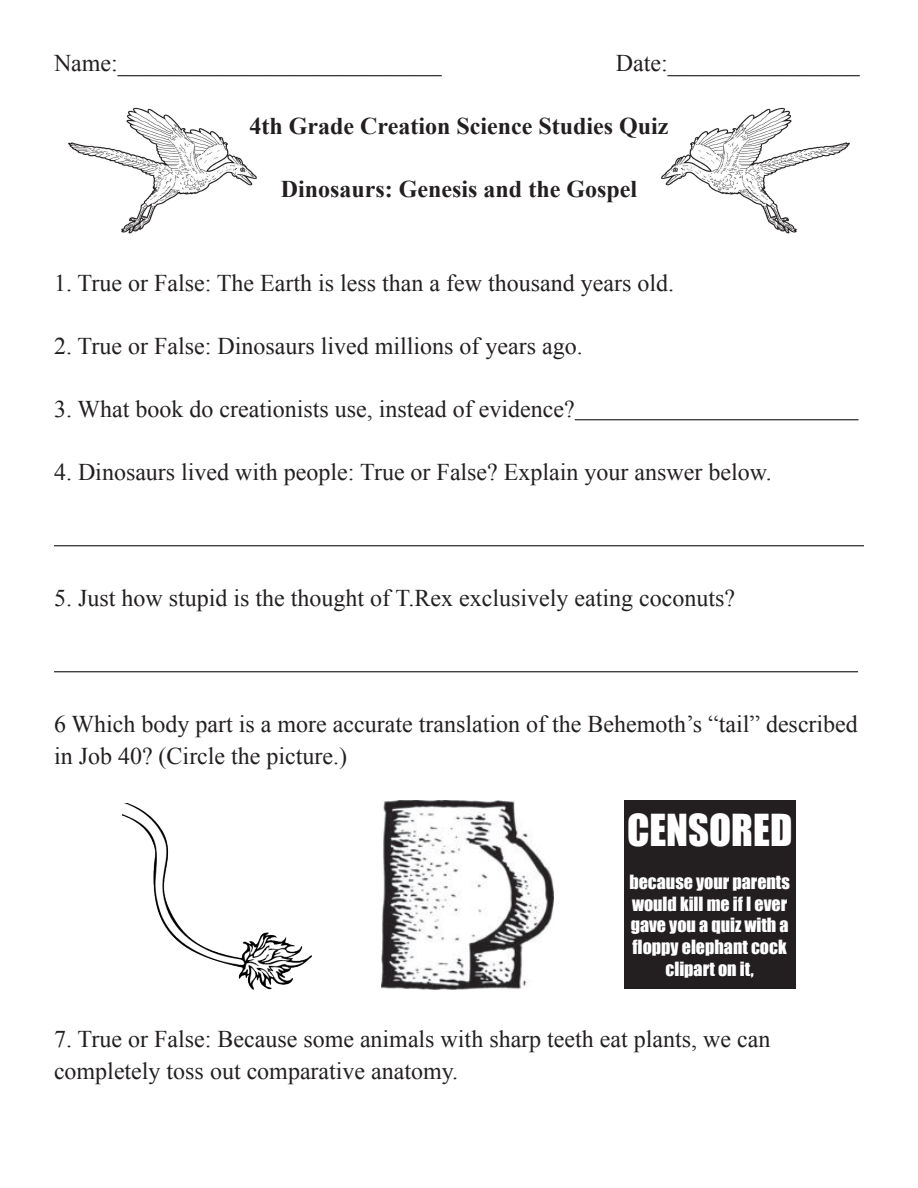
<style>
.page{position:relative;width:918px;height:1188px;background:#fff}
.page>*{position:absolute;margin:0;border:0;box-sizing:border-box;transform-origin:0 0}
.t1{font:40.5px "Impact";color:#fff}
.t2{font:24px/31.5px "Times New Roman";color:#231f20}
.t3{font:700 24px "Times New Roman";color:#231f20}
.t4{font:18px/21.6px "Impact";color:#fff;text-align:center}
</style>
<div class="page">
<img style="left:69px;top:108px;width:187px;height:126px">
<img style="left:662px;top:108px;width:187px;height:126px">
<hr style="left:575px;top:419px;width:284px;height:1px;background:#231f20">
<hr style="left:54px;top:545px;width:810px;height:1px;background:#231f20">
<hr style="left:54px;top:671px;width:804px;height:1px;background:#231f20">
<img style="left:382px;top:800px;width:172px;height:189px">
<img style="left:122px;top:804px;width:190px;height:185px">
<div style="left:624px;top:801px;width:172px;height:188px;background:#231f20"></div>
<p class="t2" style="left:54px;top:46px;width:389px">Name:___________________________</p>
<p class="t2" style="left:616px;top:46px;width:245px">Date:________________</p>
<p class="t3" style="left:250px;top:109px;width:420px">4th Grade Creation Science Studies Quiz</p>
<p class="t3" style="left:281px;top:172px;width:358px">Dinosaurs: Genesis and the Gospel</p>
<p class="t2" style="left:54px;top:267px;width:622px">1. True or False: The Earth is less than a few thousand years old.</p>
<p class="t2" style="left:54px;top:330px;width:530px">2. True or False: Dinosaurs lived millions of years ago.</p>
<p class="t2" style="left:54px;top:393px;width:522px">3. What book do creationists use, instead of evidence?</p>
<p class="t2" style="left:54px;top:456px;width:719px">4. Dinosaurs lived with people: True or False? Explain your answer below.</p>
<p class="t2" style="left:54px;top:582px;width:683px">5. Just how stupid is the thought of T.Rex exclusively eating coconuts?</p>
<p class="t2" style="left:54px;top:708px;width:805px">6 Which body part is a more accurate translation of the Behemoth’s “tail” described in Job 40? (Circle the picture.)</p>
<p class="t1" style="left:627px;top:799px;width:167px">CENSORED</p>
<p class="t4" style="left:629px;top:871px;width:162px">because your parents would kill me if I ever gave you a quiz with a floppy elephant cock clipart on it,</p>
<p class="t2" style="left:54px;top:1023px;width:718px">7. True or False: Because some animals with sharp teeth eat plants, we can completely toss out comparative anatomy.</p>
</div>
